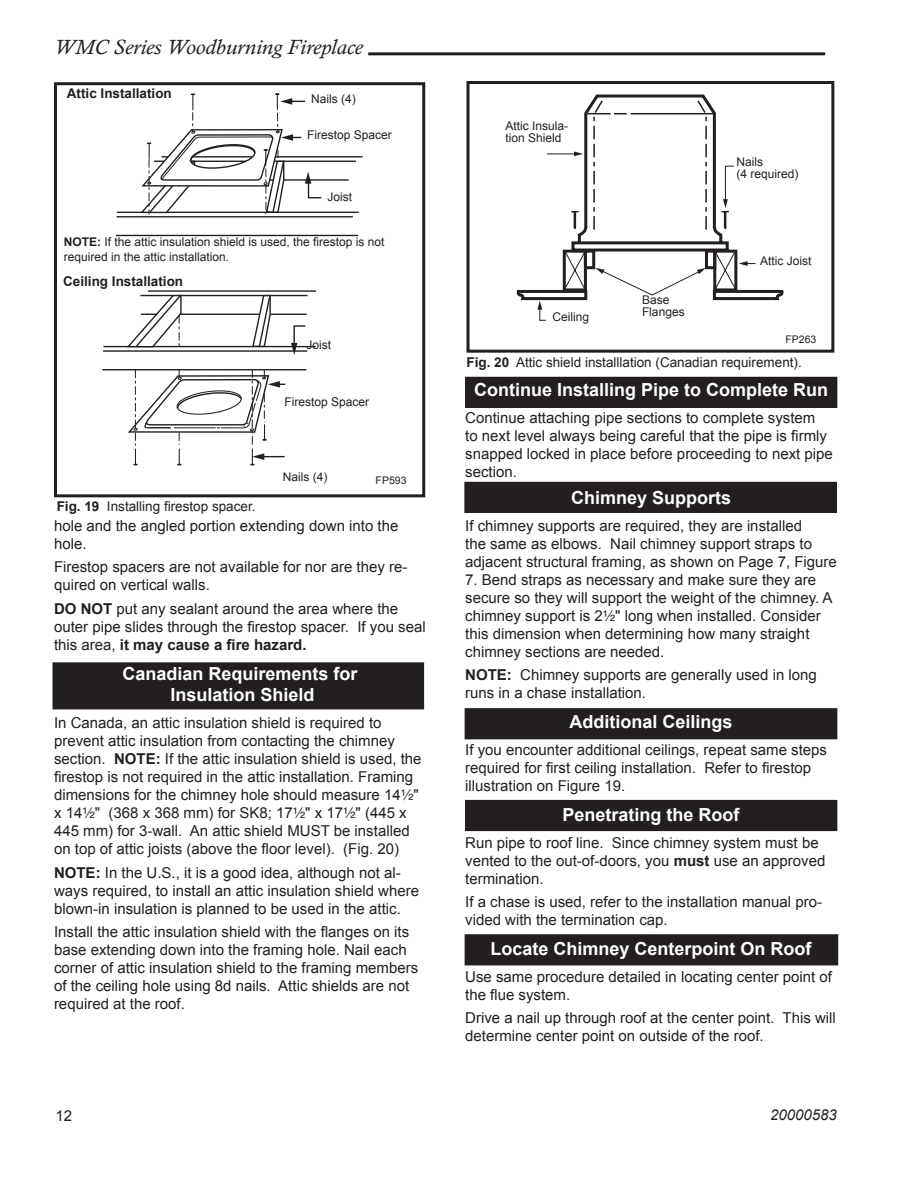
<style>
.page{position:relative;width:918px;height:1188px;background:#fff}
.page>*{position:absolute;margin:0;border:0;box-sizing:border-box;transform-origin:0 0}
.t1{font:italic 21px "Calisto";color:#231f20;scale:1.04 1}
.t2{font:700 18px/21.6px "Arial";color:#fff;text-align:center}
.t3{font:16.65px/33.5px "Helvetica";color:#231f20}
.t4{font:15px/18px "Arial";color:#231f20}
.t5{font:italic 15px "Arial";color:#231f20}
.t6{font:13.5px "Arial";color:#231f20}
.t7{font:700 13.5px "Arial";color:#231f20}
.t8{font:13.5px/13.5px "Helvetica";color:#231f20}
.t9{font:12px/12px "Arial";color:#231f20}
.t10{font:10.5px "Arial";color:#231f20}
.s1{font-weight:700}
.s2{font-family:"Helvetica Fraction"}
</style>
<div class="page">
<hr style="left:368px;top:52px;width:457px;height:3px;background:#231f20">
<div style="left:54px;top:82px;width:371px;height:415px;border:3px solid #231f20"></div>
<div style="left:54px;top:664px;width:369px;height:44px;background:#231f20"></div>
<div style="left:52px;top:662px;width:372px;height:47px;border:3px solid #231f20"></div>
<div style="left:466px;top:710px;width:370px;height:28px;background:#231f20"></div>
<div style="left:465px;top:708px;width:372px;height:31px;border:3px solid #231f20"></div>
<div style="left:466px;top:378px;width:370px;height:28px;background:#231f20"></div>
<div style="left:465px;top:377px;width:372px;height:31px;border:3px solid #231f20"></div>
<div style="left:466px;top:801px;width:370px;height:29px;background:#231f20"></div>
<div style="left:465px;top:800px;width:372px;height:31px;border:3px solid #231f20"></div>
<div style="left:466px;top:483px;width:370px;height:29px;background:#231f20"></div>
<div style="left:464px;top:482px;width:373px;height:31px;border:3px solid #231f20"></div>
<div style="left:466px;top:936px;width:371px;height:28px;background:#231f20"></div>
<div style="left:465px;top:934px;width:373px;height:31px;border:3px solid #231f20"></div>
<hr style="left:162px;top:156px;width:201px;height:2px;background:#231f20">
<hr style="left:154px;top:161px;width:202px;height:1px;background:#231f20">
<hr style="left:154px;top:179px;width:195px;height:2px;background:#231f20">
<hr style="left:117px;top:212px;width:242px;height:1px;background:#231f20">
<hr style="left:117px;top:216px;width:236px;height:1px;background:#231f20">
<hr style="left:116px;top:235px;width:242px;height:1px;background:#231f20">
<svg style="left:147px;top:93px;width:176px;height:119px"></svg>
<svg style="left:102px;top:144px;width:215px;height:227px"></svg>
<svg style="left:251px;top:294px;width:21px;height:54px"></svg>
<svg style="left:125px;top:294px;width:57px;height:55px"></svg>
<svg style="left:291px;top:325px;width:16px;height:30px"></svg>
<svg style="left:126px;top:369px;width:159px;height:96px"></svg>
<div style="left:467px;top:81px;width:367px;height:272px;border:3px solid #231f20"></div>
<svg style="left:571px;top:94px;width:213px;height:207px"></svg>
<div style="left:705px;top:250px;width:11px;height:19px;border:3px solid #231f20"></div>
<hr style="left:631px;top:113px;width:82px;height:1px;background:#231f20">
<svg style="left:696px;top:98px;width:12px;height:133px"></svg>
<svg style="left:595px;top:268px;width:111px;height:28px"></svg>
<svg style="left:547px;top:98px;width:80px;height:133px"></svg>
<svg style="left:715px;top:251px;width:41px;height:40px"></svg>
<svg style="left:721px;top:165px;width:14px;height:64px"></svg>
<svg style="left:517px;top:248px;width:72px;height:73px"></svg>
<h1 class="t1" style="left:54px;top:34px;width:298px">WMC Series Woodburning Fireplace</h1>
<p class="t7" style="left:67px;top:86px;width:107px">Attic Installation</p>
<p class="t9" style="left:311px;top:93px;width:46px">Nails (4)</p>
<p class="t9" style="left:307px;top:128px;width:86px">Firestop Spacer</p>
<p class="t9" style="left:327px;top:190px;width:26px">Joist</p>
<p class="t9" style="left:64px;top:235px;width:322px;line-height:14.4px"><span class="s1">NOTE:</span> If the attic insulation shield is used, the firestop is not required in the attic installation.</p>
<p class="t7" style="left:63px;top:274px;width:122px">Ceiling Installation</p>
<p class="t6" style="left:57px;top:498px;width:200px"><span class="s1">Fig. 19</span> Installing firestop spacer.</p>
<p class="t9" style="left:306px;top:339px;width:26px">Joist</p>
<p class="t9" style="left:285px;top:396px;width:86px">Firestop Spacer</p>
<p class="t9" style="left:283px;top:470px;width:46px">Nails (4)</p>
<p class="t10" style="left:376px;top:474px;width:32px">FP593</p>
<p class="t4" style="left:54px;top:517px;width:346px">hole and the angled portion extending down into the hole.</p>
<p class="t4" style="left:54px;top:558px;width:355px">Firestop spacers are not available for nor are they re&shy;quired on vertical walls.</p>
<p class="t4" style="left:54px;top:599px;width:373px"><span class="s1">DO NOT</span> put any sealant around the area where the outer pipe slides through the firestop spacer. If you seal this area, <span class="s1">it may cause a fire hazard.</span></p>
<p class="t2" style="left:122px;top:663px;width:237px">Canadian Requirements for<br>Insulation Shield</p>
<p class="t4" style="left:54px;top:714px;width:369px">In Canada, an attic insulation shield is required to prevent attic insulation from contacting the chimney section. <span class="s1">NOTE:</span> If the attic insulation shield is used, the firestop is not required in the attic installation. Framing dimensions for the chimney hole should measure 14<span class="s2">¹⁄₂</span>" x 14<span class="s2">¹⁄₂</span>" (368 x 368 mm) for SK8; 17<span class="s2">¹⁄₂</span>" x 17<span class="s2">¹⁄₂</span>" (445 x 445 mm) for 3-wall. An attic shield MUST be installed on top of attic joists (above the floor level). (Fig. 20)</p>
<p class="t4" style="left:54px;top:863px;width:367px"><span class="s1">NOTE:</span> In the U.S., it is a good idea, although not al&shy;ways required, to install an attic insulation shield where blown-in insulation is planned to be used in the attic.</p>
<p class="t4" style="left:54px;top:923px;width:366px">Install the attic insulation shield with the flanges on its base extending down into the framing hole. Nail each corner of attic insulation shield to the framing members of the ceiling hole using 8d nails. Attic shields are not required at the roof.</p>
<p class="t3" style="left:168px;top:518px;width:67px">FP593<br>11/20/97</p>
<p class="t4" style="left:56px;top:1107px;width:18px">12</p>
<p class="t9" style="left:505px;top:120px;width:64px">Attic Insula&shy;tion Shield</p>
<p class="t9" style="left:553px;top:311px;width:38px">Ceiling</p>
<p class="t9" style="left:642px;top:294px;width:44px">Base<br>Flanges</p>
<p class="t9" style="left:737px;top:155px;width:64px">Nails<br>(4 required)</p>
<p class="t9" style="left:760px;top:255px;width:53px">Attic Joist</p>
<p class="t10" style="left:785px;top:333px;width:32px">FP263</p>
<p class="t6" style="left:467px;top:355px;width:337px"><span class="s1">Fig. 20</span> Attic shield installlation (Canadian requirement).</p>
<p class="t2" style="left:474px;top:379px;width:356px">Continue Installing Pipe to Complete Run</p>
<p class="t4" style="left:465px;top:409px;width:369px">Continue attaching pipe sections to complete system<br>to next level always being careful that the pipe is firmly snapped locked in place before proceeding to next pipe section.</p>
<p class="t2" style="left:571px;top:487px;width:162px">Chimney Supports</p>
<p class="t4" style="left:465px;top:516px;width:373px">If chimney supports are required, they are installed<br>the same as elbows. Nail chimney support straps to adjacent structural framing, as shown on Page 7, Figure</p>
<p class="t4" style="left:465px;top:570px;width:369px">7. Bend straps as necessary and make sure they are secure so they will support the weight of the chimney. A chimney support is 2<span class="s2">¹⁄₂</span>" long when installed. Consider this dimension when determining how many straight chimney sections are needed.</p>
<p class="t4" style="left:465px;top:666px;width:353px"><span class="s1">NOTE:</span> Chimney supports are generally used in long runs in a chase installation.</p>
<p class="t2" style="left:570px;top:711px;width:165px">Additional Ceilings</p>
<p class="t4" style="left:465px;top:741px;width:363px">If you encounter additional ceilings, repeat same steps required for first ceiling installation. Refer to firestop illustration on Figure 19.</p>
<p class="t2" style="left:563px;top:804px;width:179px">Penetrating the Roof</p>
<p class="t4" style="left:465px;top:834px;width:362px">Run pipe to roof line. Since chimney system must be vented to the out-of-doors, you <span class="s1">must</span> use an approved termination.</p>
<p class="t4" style="left:465px;top:893px;width:358px">If a chase is used, refer to the installation manual pro&shy;vided with the termination cap.</p>
<p class="t2" style="left:491px;top:938px;width:323px">Locate Chimney Centerpoint On Roof</p>
<p class="t4" style="left:465px;top:968px;width:368px">Use same procedure detailed in locating center point of the flue system.</p>
<p class="t4" style="left:465px;top:1009px;width:372px">Drive a nail up through roof at the center point. This will determine center point on outside of the roof.</p>
<p class="t8" style="left:735px;top:411px;width:47px">IGF263<br>MBUF<br>5/9/96</p>
<p class="t5" style="left:770px;top:1106px;width:68px">20000583</p>
</div>
